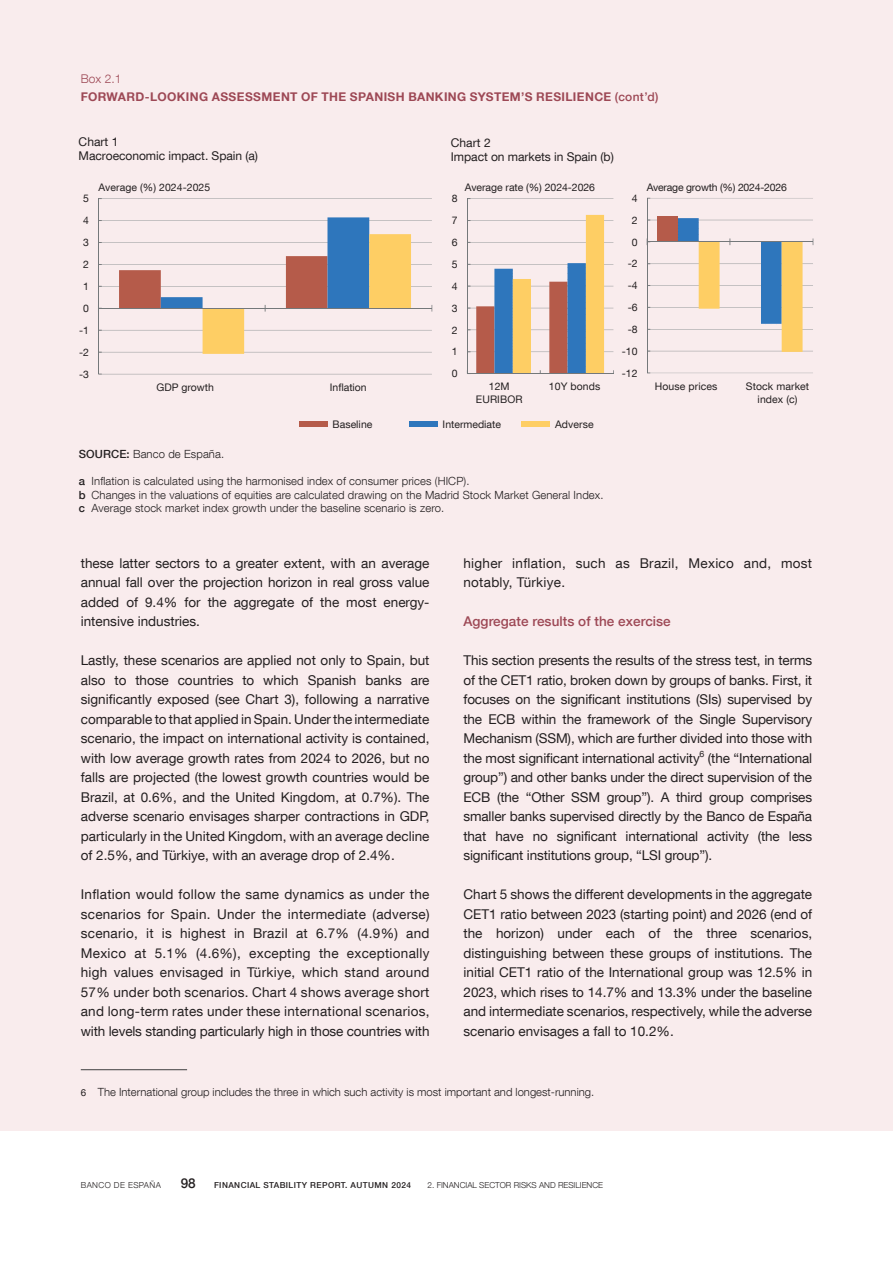
<style>
.page{position:relative;width:893px;height:1263px;background:#fff}
.page>*{position:absolute;margin:0;border:0;box-sizing:border-box;transform-origin:0 0}
.Recuadro_texto{font:13.5px/19.5px "Bd E Neue Helvetica";color:#231f20;text-align:justify}
.Recuadro_texto-2{font:13.5px/19.5px "Bd E Neue Helvetica";letter-spacing:.02em;color:#231f20}
.Recuadro_Ladillo_rango_1{font:500 13.5px "Bd E Neue Helvetica";letter-spacing:.005em;color:#9d4855}
.t1{font:500 13.5px "Bd E Neue Helvetica";color:#231f20}
.Recuadro_título{font:700 12px "Bd E Neue Helvetica";letter-spacing:.03em;color:#9d4855}
.t2{font:12px/14.4px "Bd E Neue Helvetica";letter-spacing:-.005em;color:#231f20}
.Recuadro_número{font:300 12px "Bd E Neue Helvetica";color:#9d4855}
.Recuadro_citas_1{font:300 11.25px/13.5px "Bd E Neue Helvetica";letter-spacing:.01em;color:#231f20}
.t3{font:10.5px/12.6px "Bd E Neue Helvetica";color:#231f20;text-align:center}
.t4{font:10.5px "Bd E Neue Helvetica";letter-spacing:-.02em;color:#231f20}
.t5{font:500 8.25px "Bd E Neue Helvetica";letter-spacing:.05em;color:#231f20}
.t6{font:300 8.25px "Bd E Neue Helvetica";color:#231f20}
.t7{font:300 8.25px "Bd E Neue Helvetica";letter-spacing:.05em;color:#231f20}
.s1{font-weight:500}
.s2{font-weight:400;font-size:9.75px}
</style>
<div class="page">
<div style="left:0;top:0;width:893px;height:1131px;background:#f9eced"></div>
<div style="left:299px;top:421px;width:29px;height:6px;background:#b55b4a"></div>
<div style="left:409px;top:421px;width:29px;height:6px;background:#2e76bc"></div>
<div style="left:521px;top:421px;width:29px;height:6px;background:#fece64"></div>
<hr style="left:467px;top:351px;width:146px;height:1px;background:#9a9d9e">
<hr style="left:467px;top:330px;width:146px;height:1px;background:#9a9d9e">
<hr style="left:467px;top:308px;width:146px;height:1px;background:#9a9d9e">
<hr style="left:467px;top:286px;width:146px;height:1px;background:#9a9d9e">
<hr style="left:467px;top:264px;width:146px;height:1px;background:#9a9d9e">
<hr style="left:467px;top:242px;width:146px;height:1px;background:#9a9d9e">
<hr style="left:467px;top:220px;width:146px;height:1px;background:#9a9d9e">
<hr style="left:467px;top:198px;width:146px;height:1px;background:#9a9d9e">
<hr style="left:467px;top:198px;width:1px;height:176px;background:#74787a">
<hr style="left:467px;top:373px;width:146px;height:1px;background:#74787a">
<svg style="left:476px;top:215px;width:128px;height:158px"></svg>
<hr style="left:98px;top:374px;width:334px;height:1px;background:#9a9d9e">
<hr style="left:98px;top:352px;width:334px;height:1px;background:#9a9d9e">
<hr style="left:98px;top:330px;width:334px;height:1px;background:#9a9d9e">
<hr style="left:98px;top:286px;width:334px;height:1px;background:#9a9d9e">
<hr style="left:98px;top:264px;width:334px;height:1px;background:#9a9d9e">
<hr style="left:98px;top:242px;width:334px;height:1px;background:#9a9d9e">
<hr style="left:98px;top:220px;width:334px;height:1px;background:#9a9d9e">
<hr style="left:98px;top:198px;width:334px;height:1px;background:#9a9d9e">
<hr style="left:98px;top:198px;width:1px;height:176px;background:#74787a">
<hr style="left:98px;top:308px;width:334px;height:1px;background:#74787a">
<svg style="left:119px;top:217px;width:292px;height:137px"></svg>
<hr style="left:647px;top:373px;width:166px;height:1px;background:#9a9d9e">
<hr style="left:647px;top:351px;width:166px;height:1px;background:#9a9d9e">
<hr style="left:647px;top:329px;width:166px;height:1px;background:#9a9d9e">
<hr style="left:647px;top:307px;width:166px;height:1px;background:#9a9d9e">
<hr style="left:647px;top:285px;width:166px;height:1px;background:#9a9d9e">
<hr style="left:647px;top:263px;width:166px;height:1px;background:#9a9d9e">
<hr style="left:647px;top:220px;width:166px;height:1px;background:#9a9d9e">
<hr style="left:647px;top:198px;width:166px;height:1px;background:#9a9d9e">
<div style="left:657px;top:216px;width:21px;height:26px;background:#b55b4a"></div>
<hr style="left:647px;top:198px;width:1px;height:175px;background:#74787a">
<hr style="left:647px;top:242px;width:166px;height:1px;background:#74787a">
<svg style="left:678px;top:218px;width:124px;height:134px"></svg>
<hr style="left:81px;top:1069px;width:106px;height:1px;background:#3e3e3f">
<p class="Recuadro_número" style="left:81px;top:72px;width:42px">Box 2.1</p>
<h4 class="Recuadro_título" style="left:81px;top:89px;width:579px">FORWARD-LOOKING ASSESSMENT OF THE SPANISH BANKING SYSTEM’S RESILIENCE <span class="s1">(cont’d)</span></h4>
<p class="t2" style="left:79px;top:134px;width:181px">Chart 1<br>Macroeconomic impact. Spain (a)</p>
<p class="t3" style="left:98px;top:181px;width:113px">Average (%) 2024-2025</p>
<p class="t3" style="left:83px;top:192px;width:7px">5</p>
<p class="t2" style="left:451px;top:135px;width:164px">Chart 2<br>Impact on markets in Spain (b)</p>
<p class="t3" style="left:465px;top:181px;width:132px">Average rate (%) 2024-2026</p>
<p class="t3" style="left:452px;top:192px;width:7px">8</p>
<p class="t3" style="left:632px;top:191px;width:7px">4</p>
<p class="t4" style="left:647px;top:181px;width:142px">Average growth (%) 2024-2026</p>
<p class="t3" style="left:83px;top:214px;width:7px">4</p>
<p class="t3" style="left:452px;top:214px;width:7px">7</p>
<p class="t3" style="left:632px;top:213px;width:7px">2</p>
<p class="t3" style="left:83px;top:236px;width:7px">3</p>
<p class="t3" style="left:452px;top:236px;width:7px">6</p>
<p class="t3" style="left:632px;top:235px;width:7px">0</p>
<p class="t3" style="left:83px;top:258px;width:7px">2</p>
<p class="t3" style="left:452px;top:258px;width:7px">5</p>
<p class="t3" style="left:628px;top:257px;width:11px">-2</p>
<p class="t3" style="left:83px;top:280px;width:7px">1</p>
<p class="t3" style="left:452px;top:279px;width:7px">4</p>
<p class="t3" style="left:628px;top:279px;width:11px">-4</p>
<p class="t3" style="left:83px;top:302px;width:7px">0</p>
<p class="t3" style="left:452px;top:301px;width:7px">3</p>
<p class="t3" style="left:628px;top:301px;width:11px">-6</p>
<p class="t3" style="left:79px;top:324px;width:11px">-1</p>
<p class="t3" style="left:452px;top:323px;width:7px">2</p>
<p class="t3" style="left:628px;top:322px;width:11px">-8</p>
<p class="t3" style="left:79px;top:346px;width:11px">-2</p>
<p class="t3" style="left:452px;top:345px;width:7px">1</p>
<p class="t3" style="left:622px;top:344px;width:17px">-10</p>
<p class="t3" style="left:79px;top:367px;width:11px">-3</p>
<p class="t3" style="left:452px;top:367px;width:7px">0</p>
<p class="t3" style="left:622px;top:366px;width:17px">-12</p>
<p class="t3" style="left:157px;top:381px;width:59px">GDP growth</p>
<p class="t3" style="left:330px;top:381px;width:38px">Inflation</p>
<p class="t3" style="left:476px;top:380px;width:48px">12M<br>EURIBOR</p>
<p class="t3" style="left:549px;top:380px;width:53px">10Y bonds</p>
<p class="t3" style="left:655px;top:380px;width:64px">House prices</p>
<p class="t3" style="left:746px;top:380px;width:65px">Stock market index (c)</p>
<p class="t3" style="left:333px;top:418px;width:41px">Baseline</p>
<p class="t3" style="left:443px;top:418px;width:60px">Intermediate</p>
<p class="t3" style="left:555px;top:418px;width:40px">Adverse</p>
<p class="Recuadro_citas_1" style="left:79px;top:447px;width:147px"><span class="s1">SOURCE:</span> Banco de España.</p>
<p class="Recuadro_citas_1" style="left:79px;top:474px;width:526px"><span class="s1">a</span> Inflation is calculated using the harmonised index of consumer prices (HICP).<br><span class="s1">b</span> Changes in the valuations of equities are calculated drawing on the Madrid Stock Market General Index. <span class="s1">c</span> Average stock market index growth under the baseline scenario is zero.</p>
<p class="Recuadro_texto" style="left:81px;top:553px;width:350px">these latter sectors to a greater extent, with an average annual fall over the projection horizon in real gross value added of 9.4% for the aggregate of the most energy&shy;intensive industries.</p>
<p class="Recuadro_texto" style="left:81px;top:650px;width:350px">Lastly, these scenarios are applied not only to Spain, but also to those countries to which Spanish banks are significantly exposed (see Chart 3), following a narrative comparable to that applied in Spain. Under the intermediate scenario, the impact on international activity is contained, with low average growth rates from 2024 to 2026, but no falls are projected (the lowest growth countries would be Brazil, at 0.6%, and the United Kingdom, at 0.7%). The adverse scenario envisages sharper contractions in GDP, particularly in the United Kingdom, with an average decline of 2.5%, and Türkiye, with an average drop of 2.4%.</p>
<p class="Recuadro_texto" style="left:81px;top:884px;width:350px">Inflation would follow the same dynamics as under the scenarios for Spain. Under the intermediate (adverse) scenario, it is highest in Brazil at 6.7% (4.9%) and Mexico at 5.1% (4.6%), excepting the exceptionally high values envisaged in Türkiye, which stand around 57% under both scenarios. Chart 4 shows average short and long-term rates under these international scenarios, with levels standing particularly high in those countries with</p>
<p class="Recuadro_texto-2" style="left:463px;top:553px;width:350px">higher inflation, such as Brazil, Mexico and, most notably, Türkiye.</p>
<h5 class="Recuadro_Ladillo_rango_1" style="left:463px;top:613px;width:209px">Aggregate results of the exercise</h5>
<p class="Recuadro_texto" style="left:463px;top:650px;width:350px">This section presents the results of the stress test, in terms of the CET1 ratio, broken down by groups of banks. First, it focuses on the significant institutions (SIs) supervised by the ECB within the framework of the Single Supervisory Mechanism (SSM), which are further divided into those with the most significant international activity<sup>6</sup> (the “International group”) and other banks under the direct supervision of the ECB (the “Other SSM group”). A third group comprises smaller banks supervised directly by the Banco de España that have no significant international activity (the less significant institutions group, “LSI group”).</p>
<p class="Recuadro_texto" style="left:463px;top:884px;width:350px">Chart 5 shows the different developments in the aggregate CET1 ratio between 2023 (starting point) and 2026 (end of the horizon) under each of the three scenarios, distinguishing between these groups of institutions. The initial CET1 ratio of the International group was 12.5% in 2023, which rises to 14.7% and 13.3% under the baseline and intermediate scenarios, respectively, while the adverse scenario envisages a fall to 10.2%.</p>
<p class="Recuadro_citas_1" style="left:81px;top:1084px;width:515px"><span class="s2">6</span> The International group includes the three in which such activity is most important and longest-running.</p>
<p class="t7" style="left:81px;top:1180px;width:82px">BANCO DE ESPAÑA</p>
<p class="t1" style="left:181px;top:1175px;width:16px">98</p>
<p class="t5" style="left:214px;top:1180px;width:198px">FINANCIAL STABILITY REPORT. AUTUMN 2024</p>
<p class="t6" style="left:427px;top:1180px;width:177px">2. FINANCIAL SECTOR RISKS AND RESILIENCE</p>
</div>
